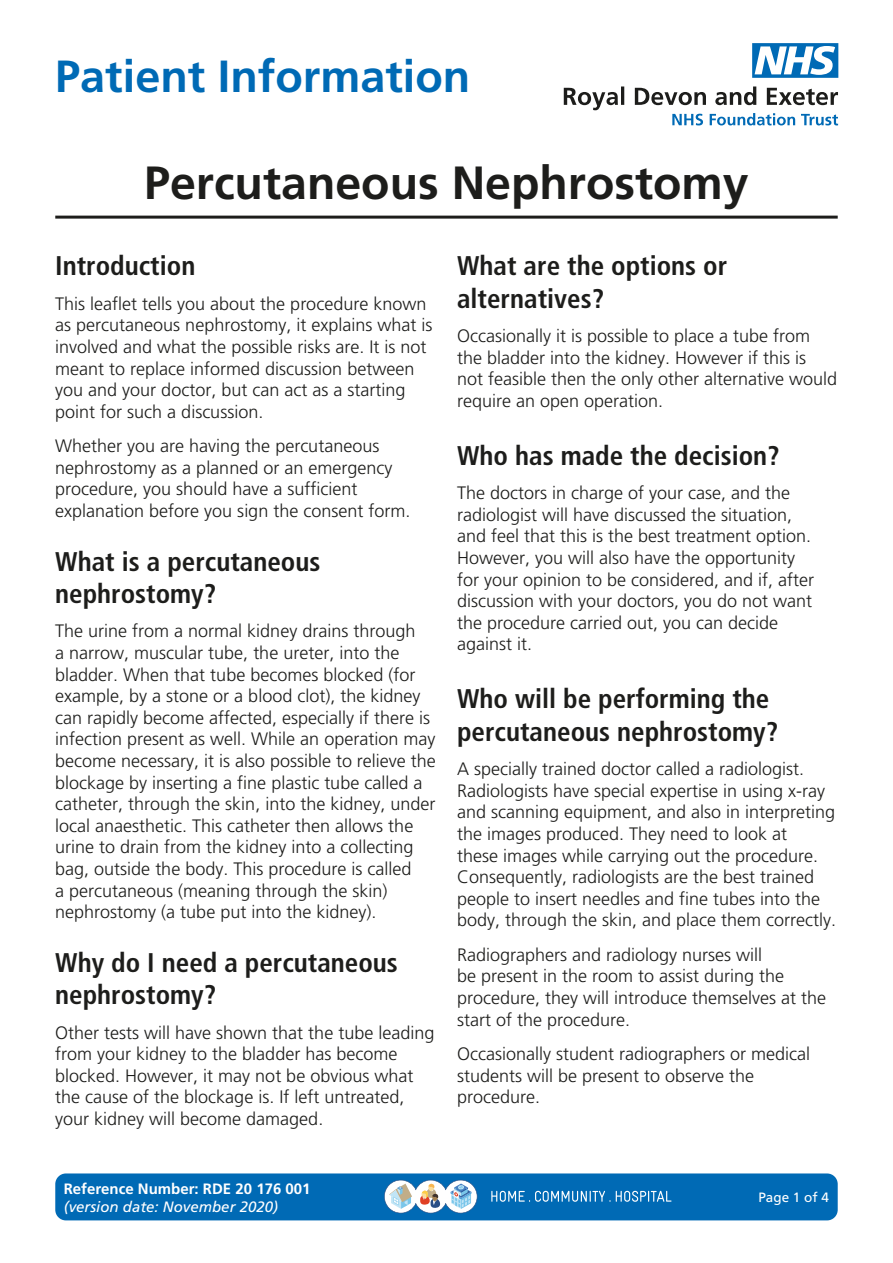
<style>
.page{position:relative;width:893px;height:1263px;background:#fff}
.page>*{position:absolute;margin:0;border:0;box-sizing:border-box;transform-origin:0 0}
.t1{font:700 46.5px "Frutiger 65";color:#1d1d1b}
.t2{font:700 45px "Frutiger 65";color:#006ab5}
.t3{font:700 condensed 27px/32.4px "Frutiger 67";color:#1d1d1b}
.t4{font:300 18px/21.6px "Frutiger 45";color:#1d1d1b}
.t5{font:700 15px "Frutiger 65";color:#fff}
.t6{font:italic 15px "Frutiger 56";color:#fff}
.t7{font:13.5px "Frutiger 55 Roman";color:#fff}
</style>
<div class="page">
<div style="left:55px;top:1173px;width:783px;height:47px;background:#006ab5;border-radius:11px"></div>
<svg style="left:384px;top:1180px;width:93px;height:33px;background:#acc4d4"></svg>
<svg style="left:491px;top:1191px;width:180px;height:11px"></svg>
<svg style="left:564px;top:86px;width:274px;height:39px"></svg>
<svg style="left:752px;top:43px;width:86px;height:35px"></svg>
<hr style="left:55px;top:216px;width:783px;height:3px;background:#1d1d1b">
<h2 class="t2" style="left:55px;top:50px;width:417px">Patient Information</h2>
<h1 class="t1" style="left:144px;top:155px;width:606px">Percutaneous Nephrostomy</h1>
<h3 class="t3" style="left:55px;top:250px;width:142px">Introduction</h3>
<p class="t4" style="left:55px;top:293px;width:379px">This leaflet tells you about the procedure known as percutaneous nephrostomy, it explains what is involved and what the possible risks are. It is not meant to replace informed discussion between you and your doctor, but can act as a starting point for such a discussion.</p>
<p class="t4" style="left:55px;top:435px;width:357px">Whether you are having the percutaneous nephrostomy as a planned or an emergency procedure, you should have a sufficient explanation before you sign the consent form.</p>
<h3 class="t3" style="left:55px;top:545px;width:267px">What is a percutaneous nephrostomy?</h3>
<p class="t4" style="left:55px;top:620px;width:382px">The urine from a normal kidney drains through<br>a narrow, muscular tube, the ureter, into the bladder. When that tube becomes blocked (for example, by a stone or a blood clot), the kidney can rapidly become affected, especially if there is infection present as well. While an operation may become necessary, it is also possible to relieve the blockage by inserting a fine plastic tube called a catheter, through the skin, into the kidney, under local anaesthetic. This catheter then allows the urine to drain from the kidney into a collecting bag, outside the body. This procedure is called<br>a percutaneous (meaning through the skin) nephrostomy (a tube put into the kidney).</p>
<h3 class="t3" style="left:55px;top:946px;width:344px">Why do I need a percutaneous nephrostomy?</h3>
<p class="t4" style="left:55px;top:1021px;width:381px">Other tests will have shown that the tube leading from your kidney to the bladder has become blocked. However, it may not be obvious what the cause of the blockage is. If left untreated, your kidney will become damaged.</p>
<p class="t5" style="left:64px;top:1179px;width:248px">Reference Number: RDE 20 176 001</p>
<p class="t6" style="left:64px;top:1197px;width:216px">(version date: November 2020)</p>
<h3 class="t3" style="left:457px;top:250px;width:272px">What are the options or alternatives?</h3>
<p class="t4" style="left:457px;top:325px;width:382px">Occasionally it is possible to place a tube from the bladder into the kidney. However if this is<br>not feasible then the only other alternative would require an open operation.</p>
<h3 class="t3" style="left:457px;top:439px;width:324px">Who has made the decision?</h3>
<p class="t4" style="left:457px;top:482px;width:359px">The doctors in charge of your case, and the radiologist will have discussed the situation, and feel that this is the best treatment option.<br>However, you will also have the opportunity for your opinion to be considered, and if, after discussion with your doctors, you do not want the procedure carried out, you can decide against it.</p>
<h3 class="t3" style="left:457px;top:683px;width:323px">Who will be performing the percutaneous nephrostomy?</h3>
<p class="t4" style="left:457px;top:758px;width:381px">A specially trained doctor called a radiologist.<br>Radiologists have special expertise in using x-ray and scanning equipment, and also in interpreting the images produced. They need to look at<br>these images while carrying out the procedure.<br>Consequently, radiologists are the best trained people to insert needles and fine tubes into the body, through the skin, and place them correctly.</p>
<p class="t4" style="left:457px;top:944px;width:371px">Radiographers and radiology nurses will<br>be present in the room to assist during the procedure, they will introduce themselves at the start of the procedure.</p>
<p class="t4" style="left:457px;top:1043px;width:355px">Occasionally student radiographers or medical students will be present to observe the procedure.</p>
<p class="t7" style="left:758px;top:1189px;width:72px">Page 1 of 4</p>
</div>
